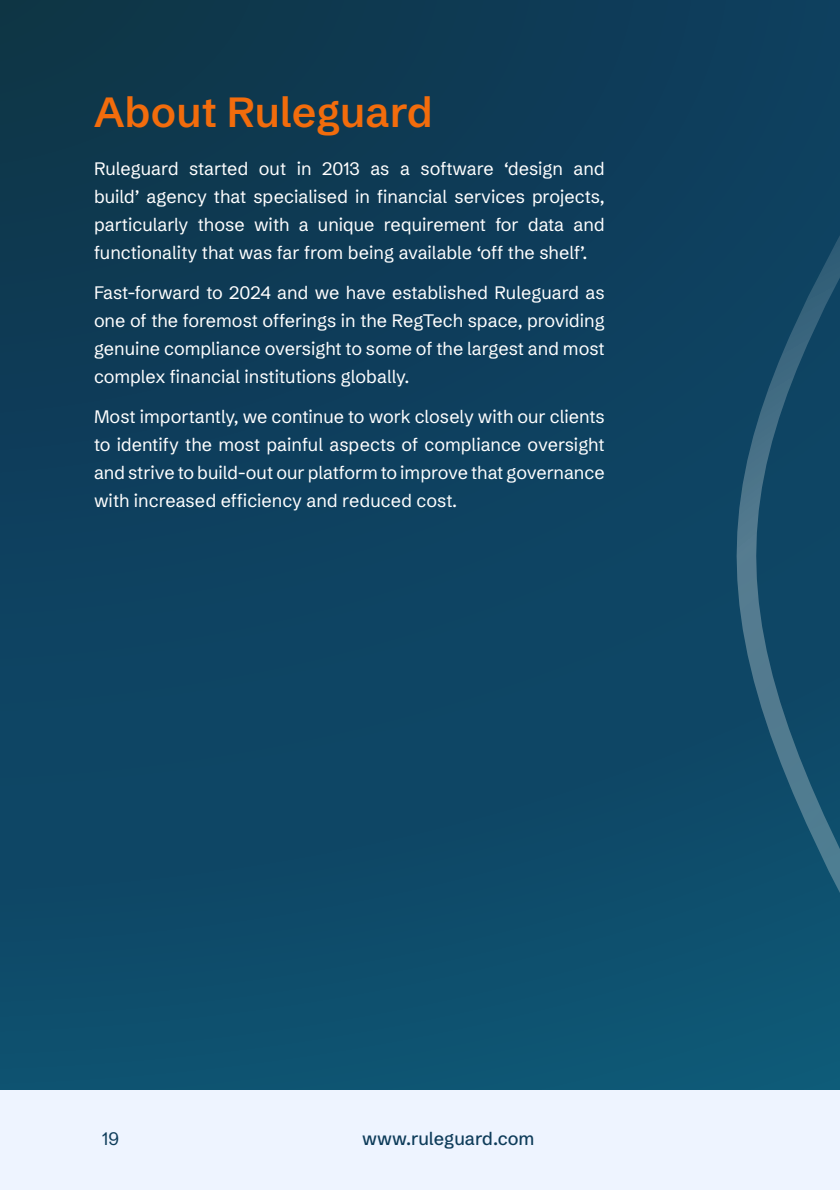
<style>
.page{position:relative;width:840px;height:1190px;background:#fff}
.page>*{position:absolute;margin:0;border:0;box-sizing:border-box;transform-origin:0 0}
.H2_section_title{font:600 42px "Schibsted Grotesk";color:#f26c0c}
.Para_regular{font:18px/28px "Schibsted Grotesk";color:#fff;text-align:justify}
.t1{font:500 18px "Schibsted Grotesk";color:#0e3c5a}
.t2{font:18px "Schibsted Grotesk";color:#0e3c5a}
</style>
<div class="page">
<div style="left:0;top:1090px;width:840px;height:100px;background:#eef4ff"></div>
<div style="left:0;top:0;width:840px;height:1090px;background:linear-gradient(to bottom,#0e364f,#0e5070)"></div>
<svg style="left:693px;top:51px;width:147px;height:975px"></svg>
<p class="H2_section_title" style="left:94px;top:77px;width:340px">About Ruleguard</p>
<p class="Para_regular" style="left:94px;top:153px;width:512px">Ruleguard started out in 2013 as a software ‘design and build’ agency that specialised in financial services projects, particularly those with a unique requirement for data and functionality that was far from being available ‘off the shelf’.</p>
<p class="Para_regular" style="left:94px;top:277px;width:512px">Fast-forward to 2024 and we have established Ruleguard as one of the foremost offerings in the RegTech space, providing genuine compliance oversight to some of the largest and most complex financial institutions globally.</p>
<p class="Para_regular" style="left:94px;top:401px;width:512px">Most importantly, we continue to work closely with our clients to identify the most painful aspects of compliance oversight and strive to build-out our platform to improve that governance with increased efficiency and reduced cost.</p>
<p class="t2" style="left:102px;top:1123px;width:19px">19</p>
<p class="t1" style="left:362px;top:1123px;width:174px">www.ruleguard.com</p>
</div>
